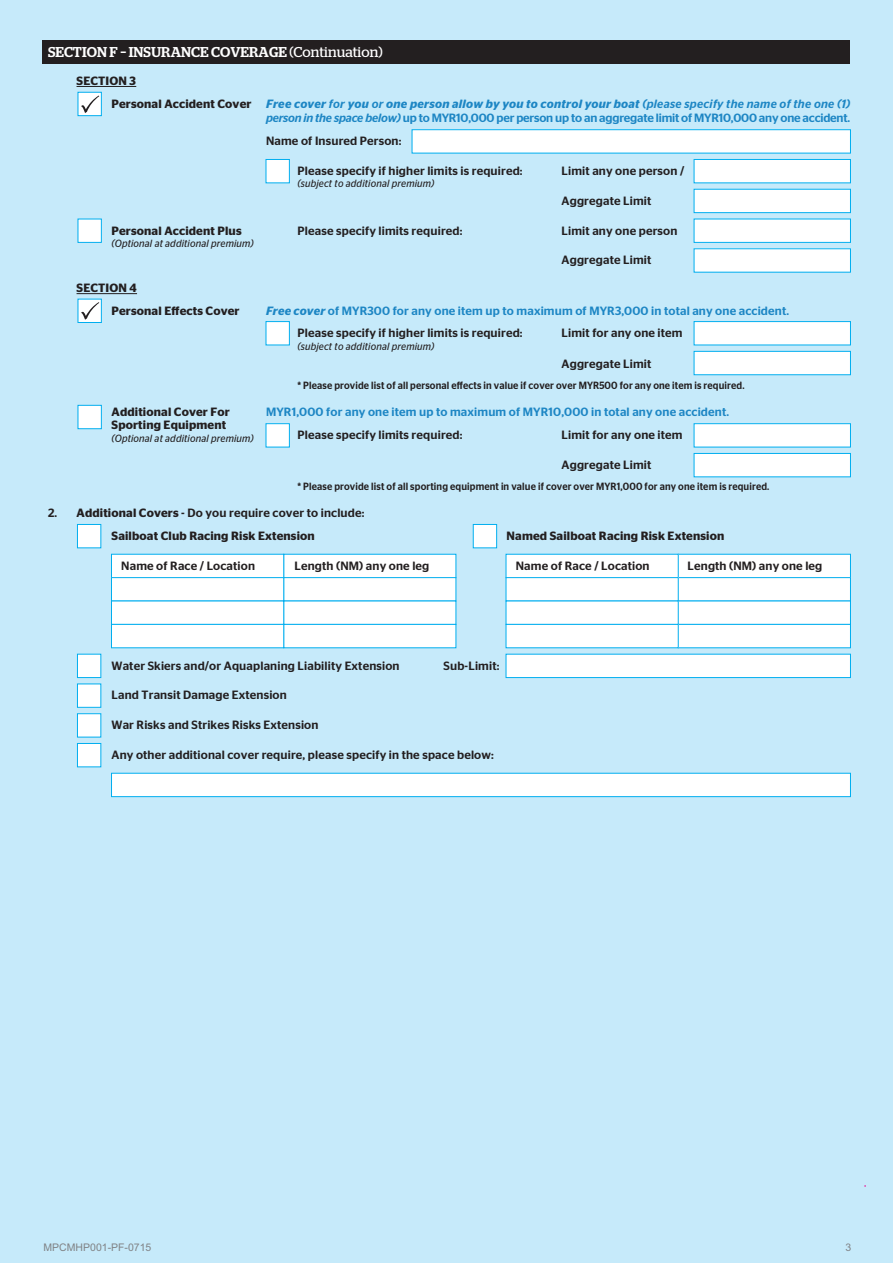
<style>
.page{position:relative;width:893px;height:1263px;background:#c6eafa}
.page>*{position:absolute;margin:0;border:0;box-sizing:border-box;transform-origin:0 0}
.t1{font:500 14.25px "Stag";letter-spacing:.005em;color:#fff}
.t2{font:500 12px "Stag Sans";letter-spacing:.015em;color:#231f20}
.t3{font:600 12px/22.5px "Stag Sans";letter-spacing:.015em;color:#231f20}
.t4{font:500 12px/22.5px "Stag Sans";letter-spacing:.015em;color:#1d86c4}
.t5{font:italic 600 12px/22.5px "Stag Sans";letter-spacing:.02em;color:#1d86c4}
.t6{font:500 12px/22.5px "Stag Sans";letter-spacing:-.015em;color:#1d86c4}
.t7{font:500 10.5px "Stag Sans";letter-spacing:.015em;color:#231f20;scale:.92 1}
.t8{font:italic 10.5px "Stag Sans";letter-spacing:.015em;color:#231f20;scale:.92 1}
.t9{font:10.5px "Arial";color:#808285}
.s1{font-weight:400}
.s2{font-style:normal;color:#231f20}
.s3{font-weight:500}
.s4{font-style:italic}
.s5{color:#231f20}
.s6{font-weight:600;font-style:italic}
</style>
<div class="page">
<div style="left:678px;top:554px;width:172px;height:24px;background:#fff"></div>
<div style="left:506px;top:554px;width:172px;height:24px;background:#fff"></div>
<div style="left:284px;top:554px;width:172px;height:24px;background:#fff"></div>
<div style="left:111px;top:554px;width:173px;height:24px;background:#fff"></div>
<div style="left:678px;top:578px;width:172px;height:23px;background:#fff"></div>
<div style="left:678px;top:577px;width:173px;height:24px;border:1px solid #00aeef"></div>
<div style="left:506px;top:578px;width:172px;height:23px;background:#fff"></div>
<div style="left:506px;top:577px;width:172px;height:24px;border:1px solid #00aeef"></div>
<div style="left:284px;top:578px;width:172px;height:23px;background:#fff"></div>
<div style="left:283px;top:577px;width:173px;height:24px;border:1px solid #00aeef"></div>
<div style="left:111px;top:578px;width:173px;height:23px;background:#fff"></div>
<div style="left:111px;top:577px;width:173px;height:24px;border:1px solid #00aeef"></div>
<div style="left:678px;top:601px;width:172px;height:23px;background:#fff"></div>
<div style="left:506px;top:601px;width:172px;height:23px;background:#fff"></div>
<div style="left:284px;top:601px;width:172px;height:23px;background:#fff"></div>
<div style="left:111px;top:601px;width:173px;height:23px;background:#fff"></div>
<div style="left:678px;top:624px;width:172px;height:24px;background:#fff"></div>
<div style="left:678px;top:624px;width:173px;height:24px;border:1px solid #00aeef"></div>
<div style="left:506px;top:624px;width:172px;height:24px;background:#fff"></div>
<div style="left:506px;top:624px;width:172px;height:24px;border:1px solid #00aeef"></div>
<div style="left:284px;top:624px;width:172px;height:24px;background:#fff"></div>
<div style="left:283px;top:624px;width:173px;height:24px;border:1px solid #00aeef"></div>
<div style="left:111px;top:624px;width:173px;height:24px;background:#fff"></div>
<div style="left:111px;top:624px;width:173px;height:24px;border:1px solid #00aeef"></div>
<div style="left:694px;top:424px;width:156px;height:23px;background:#fff"></div>
<div style="left:694px;top:423px;width:157px;height:24px;border:1px solid #00aeef"></div>
<div style="left:694px;top:453px;width:156px;height:24px;background:#fff"></div>
<div style="left:694px;top:453px;width:157px;height:24px;border:1px solid #00aeef"></div>
<div style="left:77px;top:524px;width:24px;height:24px;background:#fff"></div>
<div style="left:77px;top:524px;width:24px;height:24px;border:1px solid #00aeef"></div>
<div style="left:473px;top:524px;width:24px;height:24px;background:#fff"></div>
<div style="left:473px;top:524px;width:24px;height:24px;border:1px solid #00aeef"></div>
<div style="left:43px;top:40px;width:807px;height:24px;background:#231f20"></div>
<hr style="left:77px;top:86px;width:59px;height:1px;background:#231f20">
<hr style="left:77px;top:293px;width:60px;height:1px;background:#231f20">
<div style="left:78px;top:92px;width:23px;height:24px;background:#fff"></div>
<div style="left:78px;top:92px;width:24px;height:24px;border:1px solid #00aeef"></div>
<svg style="left:81px;top:95px;width:18px;height:18px"></svg>
<div style="left:266px;top:159px;width:23px;height:24px;background:#fff"></div>
<div style="left:266px;top:159px;width:24px;height:24px;border:1px solid #00aeef"></div>
<div style="left:412px;top:130px;width:438px;height:23px;background:#fff"></div>
<div style="left:412px;top:129px;width:439px;height:24px;border:1px solid #00aeef"></div>
<div style="left:694px;top:159px;width:156px;height:24px;background:#fff"></div>
<div style="left:694px;top:159px;width:157px;height:24px;border:1px solid #00aeef"></div>
<div style="left:694px;top:189px;width:156px;height:24px;background:#fff"></div>
<div style="left:694px;top:189px;width:157px;height:24px;border:1px solid #00aeef"></div>
<div style="left:694px;top:219px;width:156px;height:23px;background:#fff"></div>
<div style="left:694px;top:219px;width:157px;height:24px;border:1px solid #00aeef"></div>
<div style="left:694px;top:249px;width:156px;height:23px;background:#fff"></div>
<div style="left:78px;top:219px;width:23px;height:23px;background:#fff"></div>
<div style="left:78px;top:219px;width:24px;height:24px;border:1px solid #00aeef"></div>
<div style="left:78px;top:299px;width:23px;height:23px;background:#fff"></div>
<div style="left:78px;top:299px;width:24px;height:24px;border:1px solid #00aeef"></div>
<svg style="left:81px;top:302px;width:18px;height:18px"></svg>
<div style="left:266px;top:322px;width:23px;height:23px;background:#fff"></div>
<div style="left:266px;top:321px;width:24px;height:24px;border:1px solid #00aeef"></div>
<div style="left:694px;top:322px;width:156px;height:23px;background:#fff"></div>
<div style="left:694px;top:321px;width:157px;height:24px;border:1px solid #00aeef"></div>
<div style="left:694px;top:351px;width:156px;height:24px;background:#fff"></div>
<div style="left:694px;top:351px;width:157px;height:24px;border:1px solid #00aeef"></div>
<div style="left:78px;top:405px;width:23px;height:24px;background:#fff"></div>
<div style="left:78px;top:405px;width:24px;height:24px;border:1px solid #00aeef"></div>
<div style="left:266px;top:424px;width:23px;height:23px;background:#fff"></div>
<div style="left:266px;top:423px;width:24px;height:24px;border:1px solid #00aeef"></div>
<div style="left:77px;top:654px;width:24px;height:23px;background:#fff"></div>
<div style="left:77px;top:654px;width:24px;height:24px;border:1px solid #00aeef"></div>
<div style="left:77px;top:714px;width:24px;height:23px;background:#fff"></div>
<div style="left:77px;top:713px;width:24px;height:24px;border:1px solid #00aeef"></div>
<div style="left:77px;top:684px;width:24px;height:23px;background:#fff"></div>
<div style="left:77px;top:743px;width:24px;height:24px;background:#fff"></div>
<div style="left:77px;top:743px;width:24px;height:24px;border:1px solid #00aeef"></div>
<div style="left:506px;top:654px;width:344px;height:23px;background:#fff"></div>
<div style="left:506px;top:654px;width:345px;height:24px;border:1px solid #00aeef"></div>
<div style="left:112px;top:773px;width:738px;height:24px;background:#fff"></div>
<div style="left:111px;top:773px;width:740px;height:24px;border:1px solid #00aeef"></div>
<p class="t1" style="left:48px;top:47px;width:336px">SECTION F – INSURANCE COVERAGE <span class="s1">(Continuation)</span></p>
<p class="t5" style="left:112px;top:70px;width:740px;text-indent:-35px"><span class="s2">SECTION 3<br>Personal Accident Cover</span> Free cover <span class="s3">for</span> you <span class="s3">or</span> one person allow by you to control your boat <span class="s3">(please specify the name of the one (1)</span></p>
<p class="t6" style="left:266px;top:107px;width:586px"><span class="s4">person in the space below)</span> up to MYR10,000 per person up to an aggregate limit of MYR10,000 any one accident.<br><span class="s5">Name of Insured Person:</span></p>
<p class="t2" style="left:298px;top:166px;width:227px">Please specify if higher limits is required:</p>
<p class="t2" style="left:562px;top:166px;width:124px">Limit any one person /</p>
<p class="t8" style="left:298px;top:179px;width:150px">(subject to additional premium)</p>
<p class="t2" style="left:562px;top:196px;width:91px">Aggregate Limit</p>
<p class="t3" style="left:112px;top:220px;width:132px">Personal Accident Plus</p>
<p class="t2" style="left:298px;top:226px;width:166px">Please specify limits required:</p>
<p class="t2" style="left:562px;top:226px;width:117px">Limit any one person</p>
<p class="t8" style="left:112px;top:240px;width:156px">(Optional at additional premium)</p>
<p class="t2" style="left:562px;top:255px;width:91px">Aggregate Limit</p>
<p class="t3" style="left:112px;top:278px;width:130px;text-indent:-35px">SECTION 4<br>Personal Effects Cover</p>
<p class="t4" style="left:298px;top:300px;width:493px;text-indent:-31px"><span class="s6">Free cover</span> of MYR300 for any one item up to maximum of MYR3,000 in total any one accident.<br><span class="s5">Please specify if higher limits is required:</span></p>
<p class="t2" style="left:562px;top:329px;width:123px">Limit for any one item</p>
<p class="t8" style="left:298px;top:343px;width:150px">(subject to additional premium)</p>
<p class="t2" style="left:562px;top:360px;width:91px">Aggregate Limit</p>
<p class="t7" style="left:298px;top:382px;width:487px">* Please provide list of all personal effects in value if cover over MYR500 for any one item is required.</p>
<p class="t3" style="left:112px;top:401px;width:120px">Additional Cover For</p>
<p class="t4" style="left:266px;top:401px;width:465px">MYR1,000 for any one item up to maximum of MYR10,000 in total any one accident.</p>
<p class="t3" style="left:112px;top:414px;width:116px">Sporting Equipment</p>
<p class="t8" style="left:112px;top:434px;width:156px">(Optional at additional premium)</p>
<p class="t2" style="left:298px;top:430px;width:166px">Please specify limits required:</p>
<p class="t2" style="left:562px;top:430px;width:123px">Limit for any one item</p>
<p class="t2" style="left:562px;top:461px;width:91px">Aggregate Limit</p>
<p class="t7" style="left:298px;top:483px;width:514px">* Please provide list of all sporting equipment in value if cover over MYR1,000 for any one item is required.</p>
<p class="t3" style="left:112px;top:503px;width:254px;text-indent:-63px"><span class="s3">2.</span> Additional Covers <span class="s3">- Do you require cover to include:<br></span>Sailboat Club Racing Risk Extension</p>
<p class="t3" style="left:507px;top:525px;width:219px">Named Sailboat Racing Risk Extension</p>
<p class="t2" style="left:121px;top:561px;width:135px">Name of Race / Location</p>
<p class="t2" style="left:295px;top:561px;width:136px">Length (NM) any one leg</p>
<p class="t2" style="left:516px;top:561px;width:135px">Name of Race / Location</p>
<p class="t2" style="left:688px;top:561px;width:136px">Length (NM) any one leg</p>
<p class="t2" style="left:112px;top:662px;width:290px">Water Skiers and/or Aquaplaning Liability Extension</p>
<p class="t2" style="left:444px;top:662px;width:57px">Sub-Limit:</p>
<p class="t2" style="left:112px;top:690px;width:177px">Land Transit Damage Extension</p>
<p class="t2" style="left:112px;top:720px;width:208px">War Risks and Strikes Risks Extension</p>
<p class="t2" style="left:112px;top:750px;width:384px">Any other additional cover require, please specify in the space below:</p>
<p class="t9" style="left:43px;top:1241px;width:109px">MPCMHP001-PF-0715</p>
<p class="t9" style="left:846px;top:1241px;width:7px">3</p>
</div>
